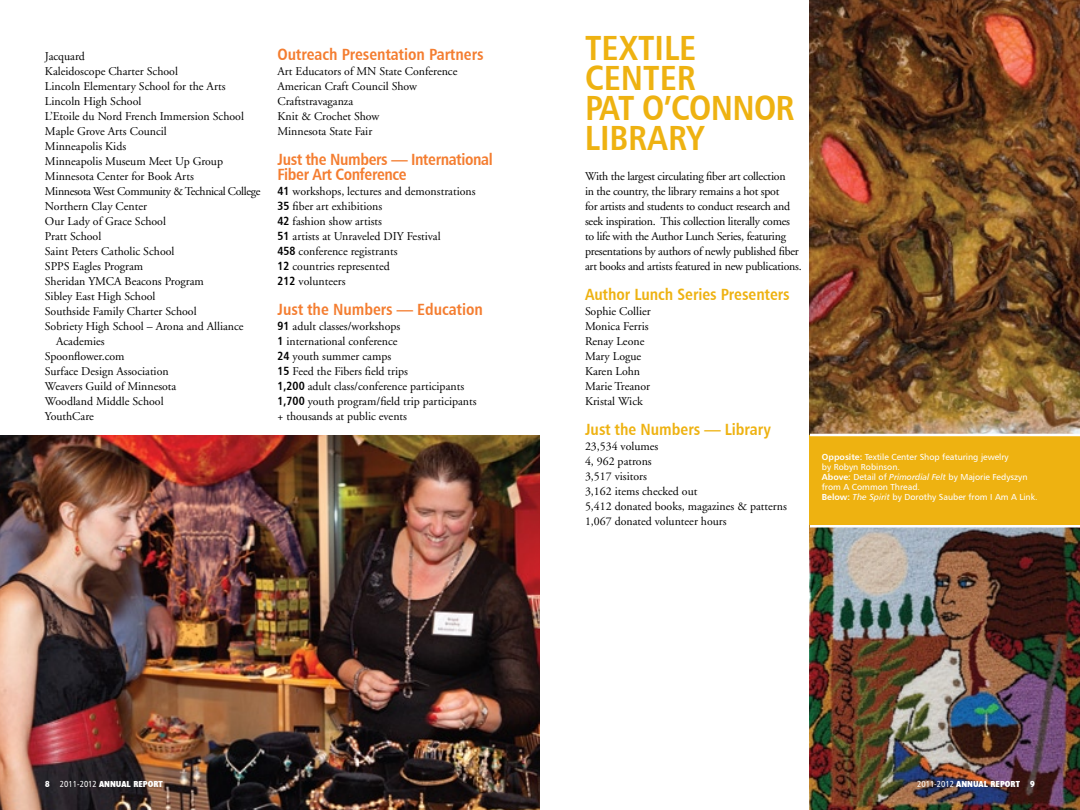
<style>
.page{position:relative;width:1080px;height:810px;background:#fff}
.page>*{position:absolute;margin:0;border:0;box-sizing:border-box;transform-origin:0 0}
.t1{font:35px/30px "Humanist 777 BT Bold Condensed B";color:#eeb211}
.t2{font:16.25px/15px "Humanist 777 BT Bold Condensed B";letter-spacing:-.01em;color:#f47d30}
.t3{font:16.25px "Humanist 777 BT Bold Condensed B";color:#eeb211}
.t4{font:11.88px/15px "Adobe Garamond";color:#000}
.t5{font:11.88px/15px "Adobe Garamond";letter-spacing:-.02em;color:#000}
.t6{font:11.88px "Adobe Garamond";letter-spacing:-.03em;color:#000}
.t7{font:8.75px/10px "Humanist 777 BT Roman B";color:#fff}
.t8{font:700 condensed 8.75px "Humanist 521 BT Xtra";color:#fff}
.s1{font-family:"Humanist 777 BT Bold Condensed B"}
.s2{font-family:"Humanist 777 BT Bold B"}
.s3{font-family:"Humanist 777 BT Italic B"}
.s4{font-family:"Humanist 777 BT Roman Condensed B";font-weight:400;font-stretch:normal}
</style>
<div class="page">
<img style="left:0;top:435px;width:540px;height:375px">
<img style="left:810px;top:528px;width:270px;height:282px">
<img style="left:810px;top:0;width:270px;height:434px">
<div style="left:810px;top:435px;width:270px;height:90px;background:#eeb211"></div>
<hr style="left:810px;top:434px;width:270px;height:2px;background:#fff">
<p class="t4" style="left:45px;top:49px;width:41px">Jacquard</p>
<p class="t4" style="left:45px;top:64px;width:134px">Kaleidoscope Charter School</p>
<p class="t4" style="left:45px;top:79px;width:182px">Lincoln Elementary School for the Arts</p>
<p class="t4" style="left:45px;top:94px;width:98px">Lincoln High School</p>
<p class="t4" style="left:45px;top:109px;width:200px">L’Etoile du Nord French Immersion School</p>
<p class="t4" style="left:45px;top:124px;width:123px">Maple Grove Arts Council</p>
<p class="t4" style="left:45px;top:139px;width:83px">Minneapolis Kids</p>
<p class="t4" style="left:45px;top:154px;width:180px">Minneapolis Museum Meet Up Group</p>
<p class="t4" style="left:45px;top:169px;width:150px">Minnesota Center for Book Arts</p>
<p class="t6" style="left:45px;top:185px;width:217px">Minnesota West Community &amp; Technical College</p>
<p class="t4" style="left:45px;top:199px;width:104px">Northern Clay Center</p>
<p class="t4" style="left:45px;top:214px;width:123px">Our Lady of Grace School</p>
<p class="t4" style="left:45px;top:229px;width:58px">Pratt School</p>
<p class="t4" style="left:45px;top:244px;width:131px">Saint Peters Catholic School</p>
<p class="t4" style="left:45px;top:259px;width:100px">SPPS Eagles Program</p>
<p class="t4" style="left:45px;top:274px;width:160px">Sheridan YMCA Beacons Program</p>
<p class="t4" style="left:45px;top:289px;width:112px">Sibley East High School</p>
<p class="t4" style="left:45px;top:304px;width:153px">Southside Family Charter School</p>
<p class="t4" style="left:45px;top:319px;width:200px">Sobriety High School – Arona and Alliance</p>
<p class="t4" style="left:56px;top:334px;width:50px">Academies</p>
<p class="t4" style="left:45px;top:349px;width:81px">Spoonflower.com</p>
<p class="t4" style="left:45px;top:364px;width:125px">Surface Design Association</p>
<p class="t4" style="left:45px;top:379px;width:133px">Weavers Guild of Minnesota</p>
<p class="t4" style="left:45px;top:394px;width:120px">Woodland Middle School</p>
<p class="t4" style="left:45px;top:409px;width:50px">YouthCare</p>
<h2 class="t2" style="left:278px;top:46px;width:208px">Outreach Presentation Partners</h2>
<p class="t4" style="left:278px;top:64px;width:181px">Art Educators of MN State Conference<br>American Craft Council Show<br>Craftstravaganza<br>Knit &amp; Crochet Show<br>Minnesota State Fair</p>
<h2 class="t2" style="left:278px;top:151px;width:217px">Just the Numbers — International<br>Fiber Art Conference</h2>
<p class="t4" style="left:278px;top:184px;width:200px"><span class="s1">41</span> workshops, lectures and demonstrations<br><span class="s1">35</span> fiber art exhibitions<br><span class="s1">42</span> fashion show artists<br><span class="s1">51</span> artists at Unraveled DIY Festival<br><span class="s1">458</span> conference registrants<br><span class="s1">12</span> countries represented<br><span class="s1">212</span> volunteers</p>
<h2 class="t2" style="left:278px;top:301px;width:207px">Just the Numbers — Education</h2>
<p class="t4" style="left:278px;top:319px;width:201px"><span class="s1">91</span> adult classes/workshops<br><span class="s1">1</span> international conference<br><span class="s1">24</span> youth summer camps<br><span class="s1">15</span> Feed the Fibers field trips<br><span class="s1">1,200</span> adult class/conference participants<br><span class="s1">1,700</span> youth program/field trip participants + thousands at public events</p>
<h1 class="t1" style="left:585px;top:32px;width:203px">Textile<br>Center<br>Pat O’Connor<br>Librar</h1>
<h1 class="t1" style="left:687px;top:122px;width:19px">y</h1>
<p class="t5" style="left:585px;top:169px;width:218px">With the largest circulating fiber art collection<br>in the country, the library remains a hot spot<br>for artists and students to conduct research and seek inspiration. This collection literally comes to life with the Author Lunch Series, featuring presentations by authors of newly published fiber art books and artists featured in new publications.</p>
<h2 class="t3" style="left:585px;top:284px;width:206px">Author Lunch Series Presenters</h2>
<p class="t4" style="left:585px;top:304px;width:67px">Sophie Collier<br>Monica Ferris<br>Renay Leone<br>Mary Logue<br>Karen Lohn<br>Marie Treanor<br>Kristal Wick</p>
<h2 class="t3" style="left:585px;top:419px;width:188px">Just the Numbers — Library</h2>
<p class="t4" style="left:585px;top:439px;width:203px">23,534 volumes<br>4, 962 patrons<br>3,517 visitors<br>3,162 items checked out<br>5,412 donated books, magazines &amp; patterns<br>1,067 donated volunteer hours</p>
<p class="t7" style="left:822px;top:452px;width:217px"><span class="s2">Opposite:</span> Textile Center Shop featuring jewelry<br>by Robyn Robinson.<br><span class="s2">Above:</span> Detail of <span class="s3">Primordial Felt</span> by Majorie Fedyszyn from A Common Thread.<br><span class="s2">Below:</span> <span class="s3">The Spirit</span> by Dorothy Sauber from I Am A Link.</p>
<p class="t8" style="left:45px;top:778px;width:119px">8 <span class="s4">2011-2012</span> ANNUAL REPORT</p>
<p class="t8" style="left:917px;top:778px;width:119px"><span class="s4">2011-2012</span> ANNUAL REPORT 9</p>
</div>
